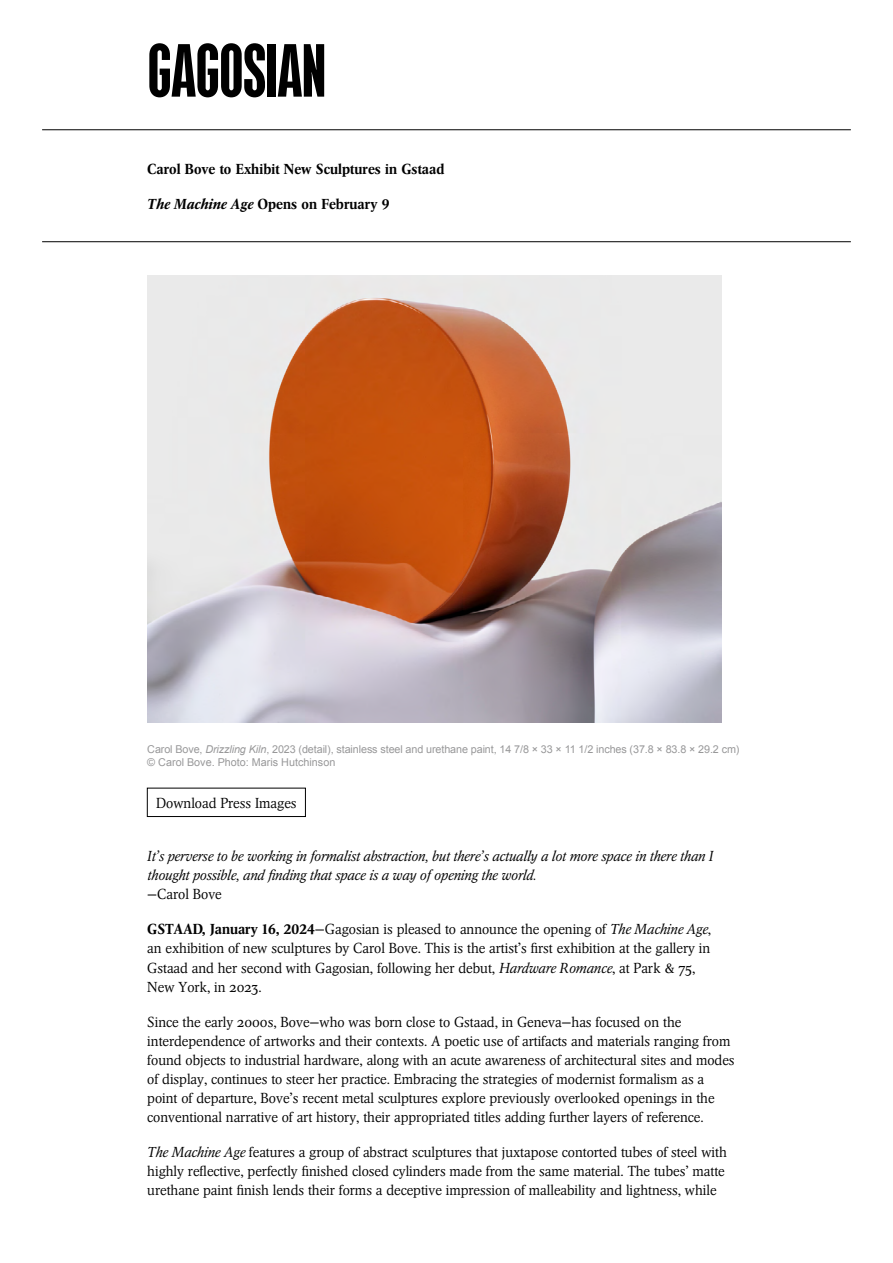
<style>
.page{position:relative;width:893px;height:1263px;background:#fff}
.page>*{position:absolute;margin:0;border:0;box-sizing:border-box;transform-origin:0 0}
.t1{font:75px "GAGOSIANHEADLINE";color:#000}
.t2{font:300 14.4px/19px "Arena New BQ";color:#000}
.t3{font:italic 300 14.4px/19px "Arena New BQ";color:#000}
.t4{font:500 14.4px "Arena New BQ";letter-spacing:.005em;color:#000}
.t5{font:10.8px/12.9px "Arial";letter-spacing:-.01em;color:#989899}
.s1{font-style:italic}
.s2{font-weight:500}
</style>
<div class="page">
<hr style="left:42px;top:129px;width:809px;height:1px;background:#000">
<img style="left:147px;top:275px;width:574px;height:447px">
<hr style="left:42px;top:241px;width:809px;height:1px;background:#000">
<div style="left:147px;top:788px;width:159px;height:29px;border:1px solid #000"></div>
<h1 class="t1" style="left:148px;top:39px;width:180px">GAGOSIAN</h1>
<p class="t4" style="left:147px;top:160px;width:299px">Carol Bove to Exhibit New Sculptures in Gstaad</p>
<p class="t4" style="left:147px;top:195px;width:244px"><span class="s1">The Machine Age</span> Opens on February 9</p>
<p class="t5" style="left:147px;top:743px;width:594px">Carol Bove, <span class="s1">Drizzling Kiln</span>, 2023 (detail), stainless steel and urethane paint, 14 7/8 × 33 × 11 1/2 inches (37.8 × 83.8 × 29.2 cm) © Carol Bove. Photo: Maris Hutchinson</p>
<p class="t2" style="left:156px;top:793px;width:142px">Download Press Images</p>
<p class="t3" style="left:147px;top:847px;width:567px">It’s perverse to be working in formalist abstraction, but there’s actually a lot more space in there than I thought possible, and finding that space is a way of opening the world.</p>
<p class="t2" style="left:147px;top:885px;width:76px">—Carol Bove</p>
<p class="t2" style="left:147px;top:920px;width:565px"><span class="s2">GSTAAD, January 16, 2024</span>—Gagosian is pleased to announce the opening of <span class="s1">The Machine Age</span>, an exhibition of new sculptures by Carol Bove. This is the artist’s first exhibition at the gallery in Gstaad and her second with Gagosian, following her debut, <span class="s1">Hardware Romance</span>, at Park &amp; 75, New York, in 2023.</p>
<p class="t2" style="left:147px;top:1012px;width:589px">Since the early 2000s, Bove—who was born close to Gstaad, in Geneva—has focused on the interdependence of artworks and their contexts. A poetic use of artifacts and materials ranging from found objects to industrial hardware, along with an acute awareness of architectural sites and modes of display, continues to steer her practice. Embracing the strategies of modernist formalism as a point of departure, Bove’s recent metal sculptures explore previously overlooked openings in the conventional narrative of art history, their appropriated titles adding further layers of reference.</p>
<p class="t2" style="left:147px;top:1142px;width:581px"><span class="s1">The Machine Age</span> features a group of abstract sculptures that juxtapose contorted tubes of steel with highly reflective, perfectly finished closed cylinders made from the same material. The tubes’ matte urethane paint finish lends their forms a deceptive impression of malleability and lightness, while</p>
</div>
